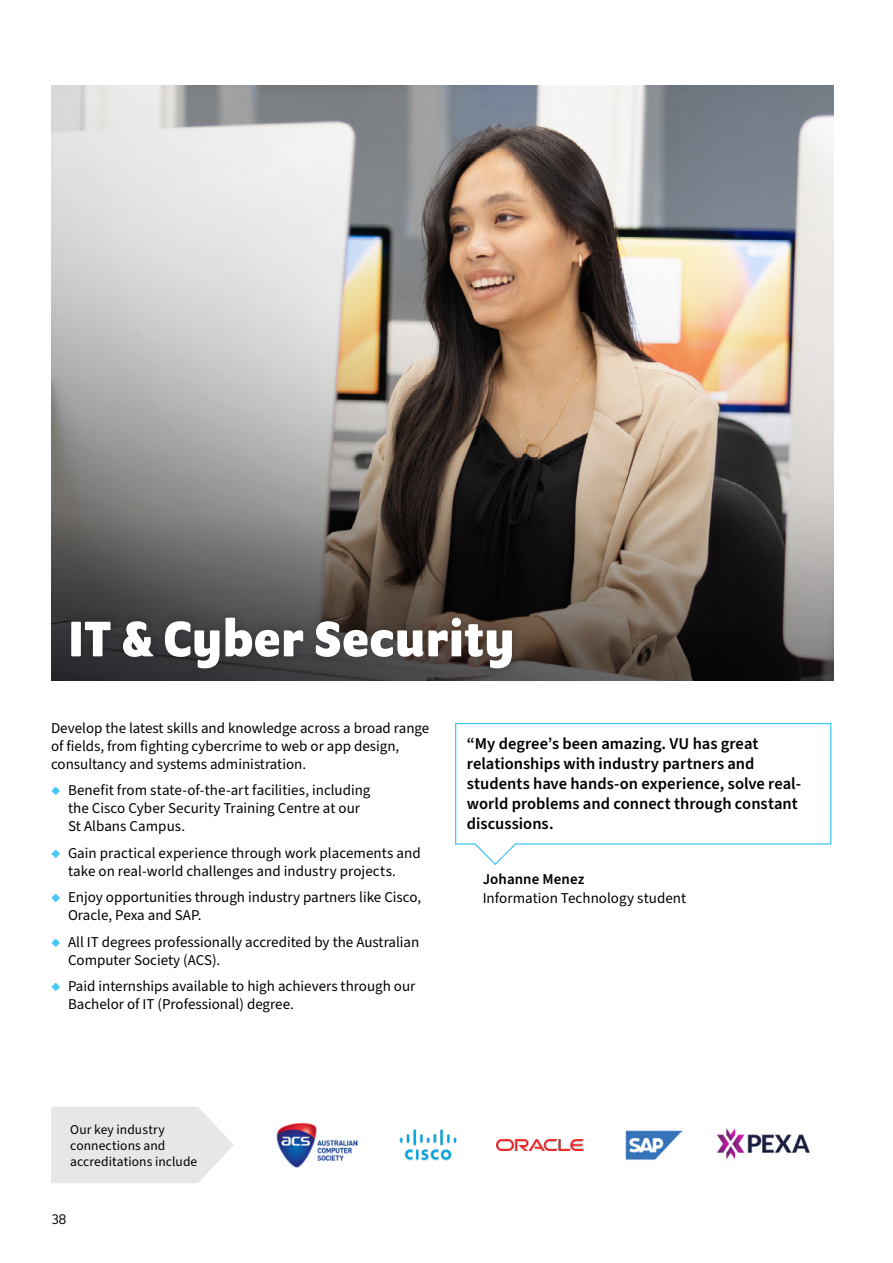
<style>
.page{position:relative;width:893px;height:1263px;background:#fff}
.page>*{position:absolute;margin:0;border:0;box-sizing:border-box;transform-origin:0 0}
.t1{font:700 54px "Program OT";letter-spacing:.01em;color:#fff}
.t2{font:600 16.5px/19.8px "Source Sans Pro";color:#000}
.t3{font:15px/18px "Source Sans Pro";color:#000}
.t4{font:600 15px "Source Sans Pro";letter-spacing:.005em;color:#000}
.t5{font:15px "Program OT";color:#000}
.t6{font:13.5px/16.2px "Source Sans Pro";letter-spacing:.005em;color:#000}
.s1{color:#44c8f5}
</style>
<div class="page">
<img style="left:51px;top:85px;width:782px;height:595px">
<svg style="left:51px;top:1107px;width:182px;height:76px;background:#e8e9ea"></svg>
<img style="left:276px;top:1122px;width:82px;height:46px">
<img style="left:399px;top:1129px;width:58px;height:32px">
<img style="left:496px;top:1139px;width:88px;height:11px">
<img style="left:625px;top:1130px;width:56px;height:30px">
<img style="left:717px;top:1128px;width:93px;height:32px">
<svg style="left:455px;top:722px;width:377px;height:143px"></svg>
<svg style="left:51px;top:517px;width:673px;height:163px;background:#564f49"></svg>
<div style="left:62px;top:607px;width:460px;height:72px;background:#000;opacity:.25"></div>
<h1 class="t1" style="left:69px;top:608px;width:448px">IT &amp; Cyber Security</h1>
<p class="t3" style="left:51px;top:719px;width:380px">Develop the latest skills and knowledge across a broad range of fields, from fighting cybercrime to web or app design, consultancy and systems administration.</p>
<p class="t3" style="left:68px;top:782px;width:304px;text-indent:-17px"><span class="s1">◆</span> Benefit from state-of-the-art facilities, including the Cisco Cyber Security Training Centre at our<br>St Albans Campus.</p>
<p class="t3" style="left:51px;top:844px;width:371px;text-align:center"><span class="s1">◆</span> Gain practical experience through work placements and take on real-world challenges and industry projects.</p>
<p class="t3" style="left:68px;top:889px;width:355px;text-indent:-17px"><span class="s1">◆</span> Enjoy opportunities through industry partners like Cisco,<br>Oracle, Pexa and SAP.</p>
<p class="t3" style="left:68px;top:933px;width:353px;text-indent:-17px"><span class="s1">◆</span> All IT degrees professionally accredited by the Australian<br>Computer Society (ACS).</p>
<p class="t3" style="left:68px;top:978px;width:349px;text-indent:-17px"><span class="s1">◆</span> Paid internships available to high achievers through our<br>Bachelor of IT (Professional) degree.</p>
<p class="t2" style="left:467px;top:735px;width:336px">“My degree’s been amazing. VU has great relationships with industry partners and students have hands-on experience, solve real&shy;world problems and connect through constant discussions.</p>
<p class="t4" style="left:483px;top:869px;width:103px">Johanne Menez</p>
<p class="t3" style="left:483px;top:889px;width:205px">Information Technology student</p>
<p class="t6" style="left:70px;top:1122px;width:129px">Our key industry connections and accreditations include</p>
<p class="t5" style="left:52px;top:1210px;width:15px">38</p>
</div>
